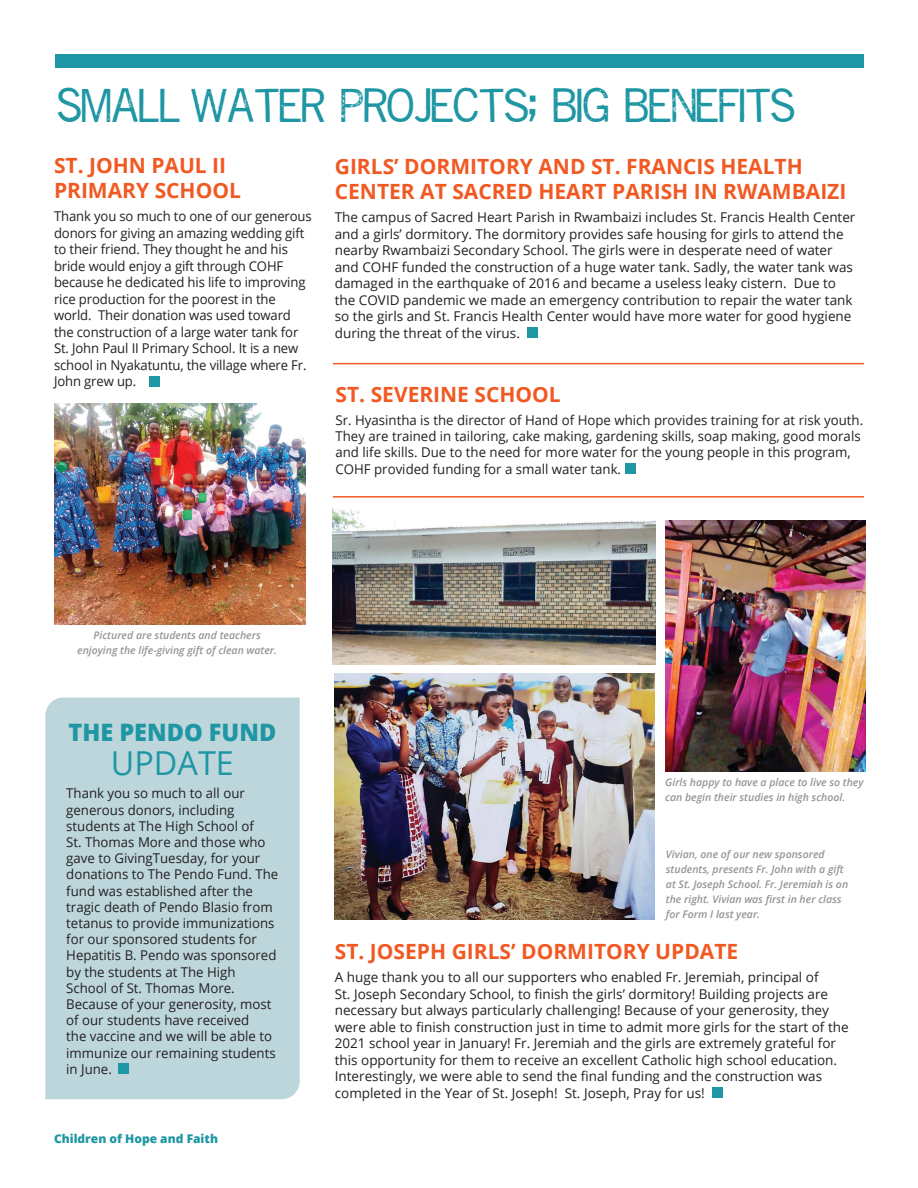
<style>
.page{position:relative;width:918px;height:1188px;background:#fff}
.page>*{position:absolute;margin:0;border:0;box-sizing:border-box;transform-origin:0 0}
.Head_2{font:36px "Reprise Stamp";color:#1e96a3}
.t1{font:33px "Open Sans";color:#1e96a3}
.t2{font:800 24px "Open Sans";color:#1e96a3}
.t3{font:700 21px/25.2px "Open Sans";color:#f15923}
.Upper_Right{font:13.5px/16.5px "Open Sans";color:#231f20}
.Upper_Right-2{font:800 12px "Open Sans";color:#1e96a3}
.Upper_Right-3{font:italic 600 10.5px/15px "Open Sans";color:#939598}
</style>
<div class="page">
<div style="left:55px;top:54px;width:809px;height:14px;background:#1e96a3"></div>
<div style="left:527px;top:328px;width:11px;height:10px;background:#1e96a3"></div>
<div style="left:712px;top:1087px;width:11px;height:11px;background:#1e96a3"></div>
<div style="left:149px;top:376px;width:11px;height:10px;background:#1e96a3"></div>
<div style="left:45px;top:698px;width:255px;height:401px;background:#bdd6dc"></div>
<div style="left:625px;top:463px;width:10px;height:11px;background:#1e96a3"></div>
<hr style="left:333px;top:363px;width:531px;height:1px;background:#f15923">
<hr style="left:333px;top:496px;width:531px;height:2px;background:#f15923">
<div style="left:118px;top:1064px;width:11px;height:10px;background:#1e96a3"></div>
<img style="left:54px;top:403px;width:252px;height:221px">
<img style="left:333px;top:508px;width:323px;height:156px">
<img style="left:665px;top:520px;width:200px;height:252px">
<img style="left:335px;top:673px;width:319px;height:247px">
<p class="Head_2" style="left:57px;top:79px;width:740px">SMALL WATER PROJECTS; BIG BENEFITS</p>
<p class="t3" style="left:54px;top:152px;width:189px">ST. JOHN PAUL II<br>PRIMARY SCHOOL</p>
<p class="Upper_Right" style="left:54px;top:208px;width:259px">Thank you so much to one of our generous donors for giving an amazing wedding gift to their friend. They thought he and his bride would enjoy a gift through COHF because he dedicated his life to improving rice production for the poorest in the world. Their donation was used toward the construction of a large water tank for St. John Paul II Primary School. It is a new school in Nyakatuntu, the village where Fr.<br>John grew up.</p>
<p class="t3" style="left:335px;top:153px;width:513px">GIRLS’ DORMITORY AND ST. FRANCIS HEALTH<br>CENTER AT SACRED HEART PARISH IN RWAMBAIZI</p>
<p class="Upper_Right" style="left:335px;top:209px;width:522px">The campus of Sacred Heart Parish in Rwambaizi includes St. Francis Health Center and a girls’ dormitory. The dormitory provides safe housing for girls to attend the nearby Rwambaizi Secondary School. The girls were in desperate need of water and COHF funded the construction of a huge water tank. Sadly, the water tank was damaged in the earthquake of 2016 and became a useless leaky cistern. Due to the COVID pandemic we made an emergency contribution to repair the water tank so the girls and St. Francis Health Center would have more water for good hygiene during the threat of the virus.</p>
<p class="t3" style="left:336px;top:381px;width:227px">ST. SEVERINE SCHOOL</p>
<p class="Upper_Right" style="left:336px;top:412px;width:529px">Sr. Hyasintha is the director of Hand of Hope which provides training for at risk youth.<br>They are trained in tailoring, cake making, gardening skills, soap making, good morals and life skills. Due to the need for more water for the young people in this program, COHF provided funding for a small water tank.</p>
<p class="Upper_Right-3" style="left:77px;top:627px;width:201px;text-align:center">Pictured are students and teachers enjoying the life-giving gift of clean water.</p>
<p class="t2" style="left:69px;top:714px;width:209px">THE PENDO FUND</p>
<p class="t1" style="left:111px;top:741px;width:124px">UPDATE</p>
<p class="Upper_Right" style="left:66px;top:785px;width:213px">Thank you so much to all our generous donors, including students at The High School of<br>St. Thomas More and those who gave to GivingTuesday, for your donations to The Pendo Fund. The fund was established after the tragic death of Pendo Blasio from tetanus to provide immunizations for our sponsored students for<br>Hepatitis B. Pendo was sponsored by the students at The High<br>School of St. Thomas More.<br>Because of your generosity, most of our students have received<br>the vaccine and we will be able to immunize our remaining students in June.</p>
<p class="Upper_Right-2" style="left:54px;top:1130px;width:166px">Children of Hope and Faith</p>
<p class="Upper_Right-3" style="left:665px;top:774px;width:200px">Girls happy to have a place to live so they can begin their studies in high school.</p>
<p class="Upper_Right-3" style="left:666px;top:847px;width:184px">Vivian, one of our new sponsored students, presents Fr. John with a gift at St. Joseph School. Fr. Jeremiah is on the right. Vivian was first in her class for Form I last year.</p>
<p class="t3" style="left:335px;top:938px;width:405px">ST. JOSEPH GIRLS’ DORMITORY UPDATE</p>
<p class="Upper_Right" style="left:335px;top:969px;width:515px">A huge thank you to all our supporters who enabled Fr. Jeremiah, principal of<br>St. Joseph Secondary School, to finish the girls’ dormitory! Building projects are necessary but always particularly challenging! Because of your generosity, they were able to finish construction just in time to admit more girls for the start of the 2021 school year in January! Fr. Jeremiah and the girls are extremely grateful for this opportunity for them to receive an excellent Catholic high school education.<br>Interestingly, we were able to send the final funding and the construction was completed in the Year of St. Joseph! St. Joseph, Pray for us!</p>
</div>
